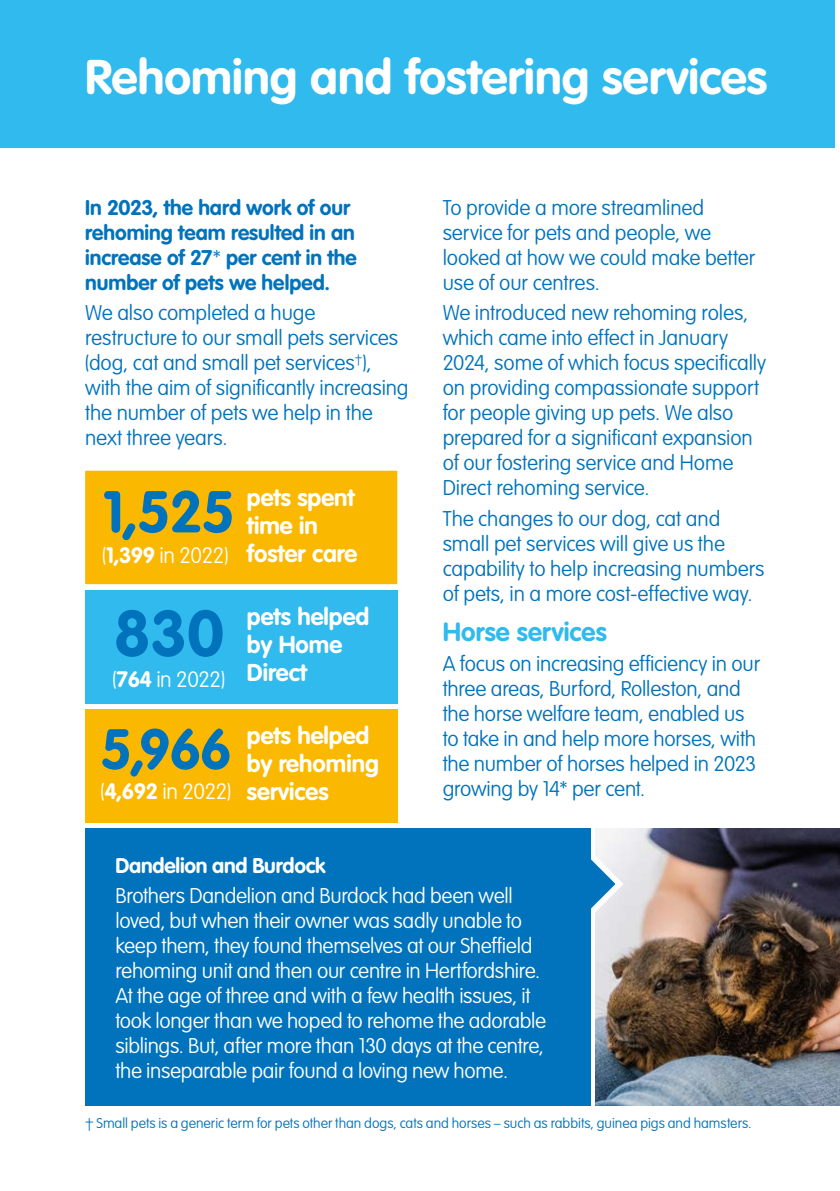
<style>
.page{position:relative;width:840px;height:1191px;background:#fff}
.page>*{position:absolute;margin:0;border:0;box-sizing:border-box;transform-origin:0 0}
.pull_out_stat{font:700 64px "VAG Rounded Std";color:#0073bc}
.pull_out_stat-2{font:700 58px "VAG Rounded Std";color:#0073bc}
.pull_out_stat-3{font:700 56px "VAG Rounded Std";color:#0073bc}
.t1{font:700 48px "VAG Rounded Std";letter-spacing:.005em;color:#fff}
.t2{font:700 26px "VAG Rounded Std";letter-spacing:.005em;color:#30baed}
.pull_out_stat-4{font:700 24px/28px "VAG Rounded Std";color:#fff}
.pull_out_stat-5{font:100 22px "VAG Rounded Std";letter-spacing:-.02em;color:#fff}
.Body_text{font:100 21px/25px "VAG Rounded Std";letter-spacing:-.005em;color:#0073bc}
.pull_out_stat-6{font:100 21px/25px "VAG Rounded Std";letter-spacing:-.015em;color:#fff}
.Body_text-2{font:700 21px/25px "VAG Rounded Std";color:#0073bc}
.pull_out_stat-7{font:700 21px "VAG Rounded Std";letter-spacing:-.01em;color:#fff}
.t3{font:100 14px "VAG Rounded Std";color:#0073bc}
.s1{font-weight:100}
.s2{font-weight:700}
</style>
<div class="page">
<div style="left:0;top:0;width:833px;height:147px;background:#30baed"></div>
<hr style="left:839px;top:0;width:1px;height:147px;background:#30baed">
<div style="left:85px;top:709px;width:312px;height:113px;background:#fbb800"></div>
<div style="left:85px;top:590px;width:312px;height:113px;background:#30baed"></div>
<svg style="left:85px;top:470px;width:313px;height:122px;background:#f7bc12"></svg>
<img style="left:595px;top:828px;width:244px;height:278px">
<svg style="left:590px;top:844px;width:37px;height:80px"></svg>
<div style="left:85px;top:828px;width:505px;height:278px;background:#0073bc"></div>
<h3 class="t1" style="left:85px;top:49px;width:683px">Rehoming and fostering services</h3>
<p class="Body_text-2" style="left:85px;top:195px;width:273px">In 2023, the hard work of our rehoming team resulted in an increase of 27<span class="s1">*</span> per cent in the number of pets we helped.</p>
<p class="Body_text" style="left:85px;top:301px;width:325px">We also completed a huge restructure to our small pets services (dog, cat and small pet services<sup>†</sup>), with the aim of significantly increasing the number of pets we help in the next three years.</p>
<p class="pull_out_stat-2" style="left:103px;top:478px;width:134px">1,525</p>
<p class="pull_out_stat-5" style="left:102px;top:542px;width:128px">(<span class="s2">1,399</span> in 2022)</p>
<p class="pull_out_stat-4" style="left:247px;top:484px;width:112px">pets spent time in foster care</p>
<p class="pull_out_stat" style="left:114px;top:596px;width:112px">830</p>
<p class="pull_out_stat-5" style="left:112px;top:666px;width:114px">(<span class="s2">764</span> in 2022)</p>
<p class="pull_out_stat-3" style="left:100px;top:716px;width:132px">5,966</p>
<p class="pull_out_stat-5" style="left:101px;top:779px;width:132px">(<span class="s2">4,692</span> in 2022)</p>
<p class="pull_out_stat-4" style="left:247px;top:604px;width:124px">pets helped by Home<br>Direct</p>
<p class="pull_out_stat-4" style="left:247px;top:723px;width:133px">pets helped by rehoming services</p>
<p class="Body_text" style="left:442px;top:195px;width:314px">To provide a more streamlined service for pets and people, we looked at how we could make better use of our centres.</p>
<p class="Body_text" style="left:442px;top:301px;width:324px">We introduced new rehoming roles, which came into effect in January 2024, some of which focus specifically on providing compassionate support for people giving up pets. We also prepared for a significant expansion of our fostering service and Home Direct rehoming service.</p>
<p class="Body_text" style="left:442px;top:507px;width:323px">The changes to our dog, cat and small pet services will give us the capability to help increasing numbers of pets, in a more cost-effective way.</p>
<h5 class="t2" style="left:442px;top:616px;width:165px">Horse services</h5>
<p class="Body_text" style="left:442px;top:652px;width:319px">A focus on increasing efficiency in our three areas, Burford, Rolleston, and the horse welfare team, enabled us to take in and help more horses, with the number of horses helped in 2023 growing by 14* per cent.</p>
<p class="pull_out_stat-7" style="left:115px;top:853px;width:212px">Dandelion and Burdock</p>
<p class="pull_out_stat-6" style="left:115px;top:884px;width:432px">Brothers Dandelion and Burdock had been well loved, but when their owner was sadly unable to keep them, they found themselves at our Sheffield rehoming unit and then our centre in Hertfordshire.<br>At the age of three and with a few health issues, it took longer than we hoped to rehome the adorable siblings. But, after more than 130 days at the centre, the inseparable pair found a loving new home.</p>
<p class="t3" style="left:85px;top:1115px;width:667px">† Small pets is a generic term for pets other than dogs, cats and horses – such as rabbits, guinea pigs and hamsters.</p>
</div>
